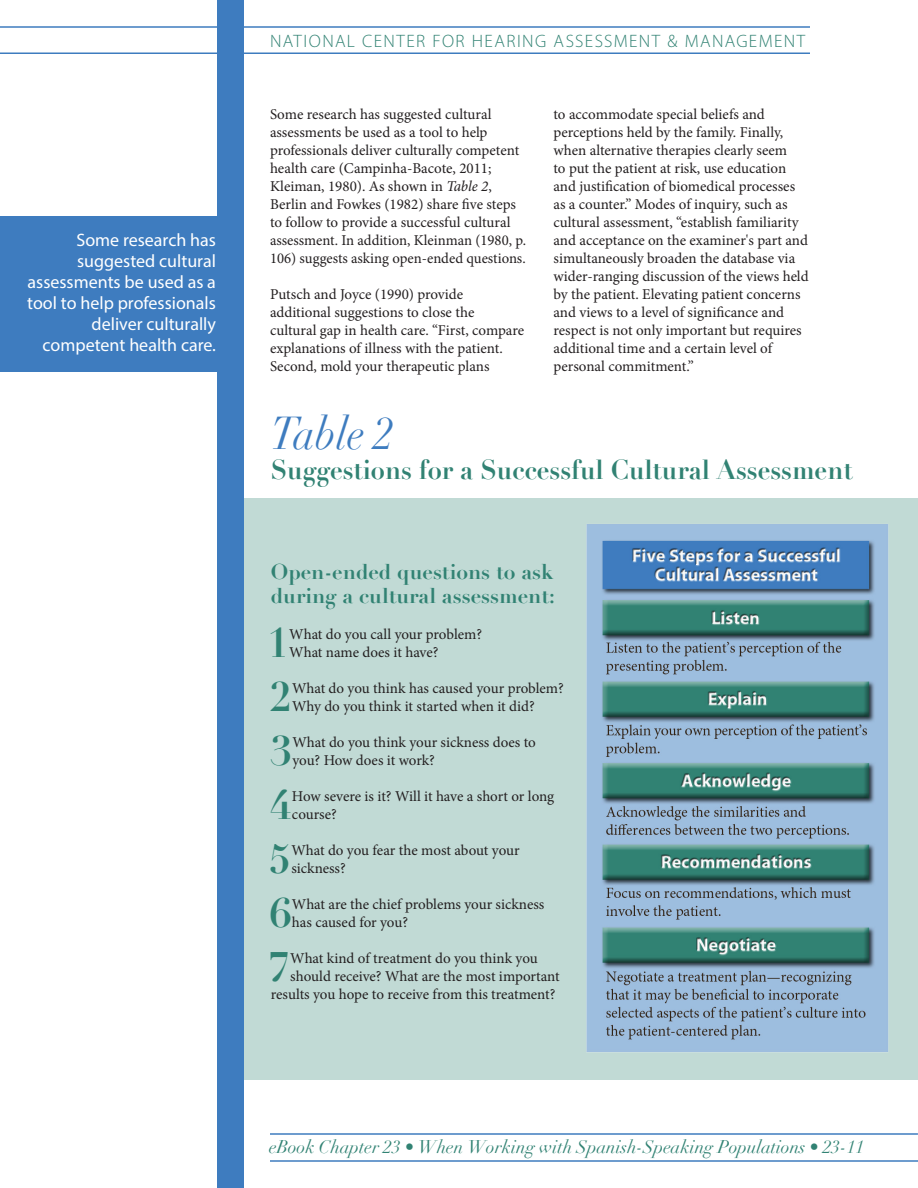
<style>
.page{position:relative;width:918px;height:1188px;background:#fff}
.page>*{position:absolute;margin:0;border:0;box-sizing:border-box;transform-origin:0 0}
.t1{font:italic 45px "Didot";color:#3e7cbf;scale:.9 1}
.Chapter_Head{font:700 40.35px "Didot";color:#318273}
.Body_text{font:700 40.35px "Didot";color:#318273}
.t2{font:700 27px "Didot";color:#318273;scale:.94 1}
.Paragraph_Heading{font:700 21px/24px "Didot";color:#318273}
.Pull-Out_Text{font:18px/21px "Myriad Pro";color:#fff;text-align:right}
.t3{font:italic 18px "Didot";color:#318273}
.t4{font:300 18px "Myriad Pro";letter-spacing:.075em;color:#318273}
.Body_text-2{font:15px/18px "Minion Pro";color:#231f20}
.Chapter_Head-2{font:15px/18px "Minion Pro";letter-spacing:-.005em;color:#231f20}
.s1{font-style:italic}
</style>
<div class="page">
<hr style="left:0;top:26px;width:810px;height:2px;background:#3e7cbf">
<hr style="left:0;top:52px;width:810px;height:2px;background:#3e7cbf">
<hr style="left:270px;top:1133px;width:648px;height:2px;background:#3e7cbf">
<hr style="left:270px;top:1160px;width:648px;height:2px;background:#3e7cbf">
<div style="left:243px;top:499px;width:675px;height:581px;background:#c1dad5"></div>
<img style="left:586px;top:524px;width:302px;height:528px">
<div style="left:217px;top:0;width:27px;height:1188px;background:#3e7cbf"></div>
<div style="left:0;top:216px;width:223px;height:156px;background:#3e7cbf"></div>
<p class="Pull-Out_Text" style="left:27px;top:229px;width:190px">Some research has suggested cultural assessments be used as a tool to help professionals deliver culturally competent health care.</p>
<p class="t4" style="left:270px;top:31px;width:537px">NATIONAL CENTER FOR HEARING ASSESSMENT &amp; MANAGEMENT</p>
<p class="Body_text-2" style="left:270px;top:106px;width:258px">Some research has suggested cultural assessments be used as a tool to help professionals deliver culturally competent health care (Campinha-Bacote, 2011; Kleiman, 1980). As shown in <span class="s1">Table 2</span>, Berlin and Fowkes (1982) share five steps to follow to provide a successful cultural assessment. In addition, Kleinman (1980, p.<br>106) suggests asking open-ended questions.</p>
<p class="Body_text-2" style="left:270px;top:286px;width:256px">Putsch and Joyce (1990) provide additional suggestions to close the cultural gap in health care. “First, compare explanations of illness with the patient.<br>Second, mold your therapeutic plans</p>
<p class="Body_text-2" style="left:554px;top:106px;width:257px">to accommodate special beliefs and perceptions held by the family. Finally, when alternative therapies clearly seem<br>to put the patient at risk, use education and justification of biomedical processes as a counter.” Modes of inquiry, such as cultural assessment, “establish familiarity and acceptance on the examiner's part and simultaneously broaden the database via wider-ranging discussion of the views held by the patient. Elevating patient concerns and views to a level of significance and respect is not only important but requires additional time and a certain level of personal commitment.”</p>
<p class="t1" style="left:271px;top:405px;width:138px">Table 2</p>
<p class="t2" style="left:271px;top:453px;width:621px">Suggestions for a Successful Cultural Assessment</p>
<p class="Paragraph_Heading" style="left:271px;top:560px;width:286px">Open-ended questions to ask during a cultural assessment:</p>
<p class="Chapter_Head" style="left:267px;top:617px;width:24px">1</p>
<p class="Chapter_Head-2" style="left:289px;top:625px;width:194px">What do you call your problem?</p>
<p class="Chapter_Head-2" style="left:289px;top:643px;width:151px">What name does it have?</p>
<p class="Body_text" style="left:270px;top:671px;width:24px">2</p>
<p class="Body_text-2" style="left:292px;top:679px;width:273px">What do you think has caused your problem?<br>Why do you think it started when it did?</p>
<p class="Body_text" style="left:270px;top:725px;width:24px">3</p>
<p class="Body_text-2" style="left:292px;top:733px;width:245px">What do you think your sickness does to you? How does it work?</p>
<p class="Chapter_Head" style="left:270px;top:779px;width:24px">4</p>
<p class="Chapter_Head-2" style="left:292px;top:787px;width:264px">How severe is it? Will it have a short or long course?</p>
<p class="Chapter_Head" style="left:269px;top:833px;width:24px">5</p>
<p class="Chapter_Head-2" style="left:291px;top:841px;width:230px">What do you fear the most about your sickness?</p>
<p class="Chapter_Head" style="left:270px;top:887px;width:24px">6</p>
<p class="Chapter_Head-2" style="left:292px;top:895px;width:254px">What are the chief problems your sickness has caused for you?</p>
<p class="Chapter_Head" style="left:268px;top:941px;width:24px">7</p>
<p class="Chapter_Head-2" style="left:290px;top:949px;width:249px">What kind of treatment do you think you</p>
<p class="Chapter_Head-2" style="left:290px;top:967px;width:271px">should receive? What are the most important</p>
<p class="Chapter_Head-2" style="left:271px;top:985px;width:286px">results you hope to receive from this treatment?</p>
<p class="t3" style="left:269px;top:1136px;width:596px">eBook Chapter 23 • When Working with Spanish-Speaking Populations • 23-11</p>
</div>
